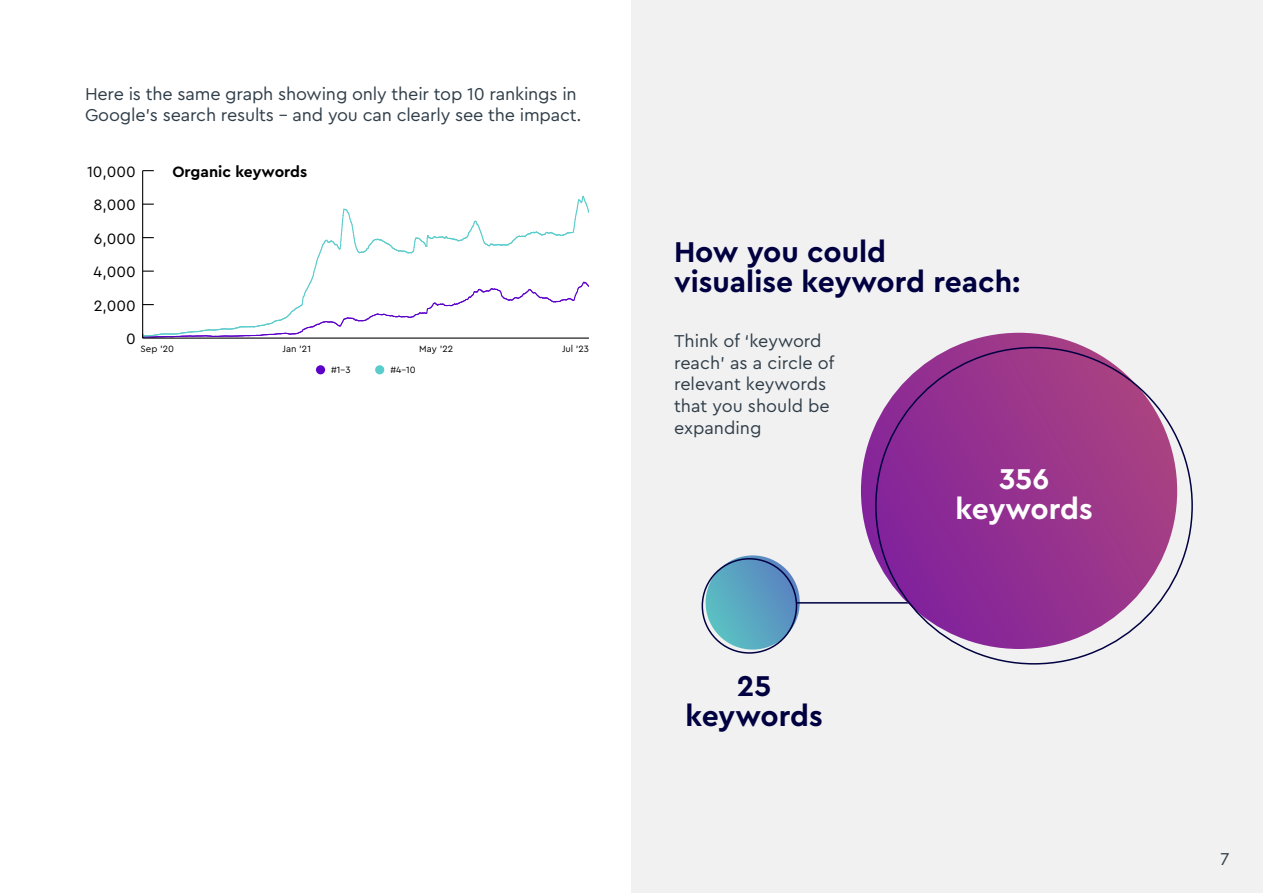
<style>
.page{position:relative;width:1263px;height:893px;background:#fff}
.page>*{position:absolute;margin:0;border:0;box-sizing:border-box;transform-origin:0 0}
.t1{font:700 30px/30px "Cera Pro";color:#000041;text-align:center}
.t2{font:700 30px/30px "Cera Pro";color:#fff;text-align:center}
.t3{font:18px/21.6px "Cera Pro";letter-spacing:-.01em;color:#303e49}
.t4{font:15.75px "Cera Pro";color:#000}
.t5{font:700 15.75px "Cera Pro";color:#000}
.t6{font:9.6px "Cera Pro";color:#000}
</style>
<div class="page">
<div style="left:631px;top:0;width:632px;height:893px;background:#f1f1f2"></div>
<svg style="left:701px;top:555px;width:99px;height:99px"></svg>
<hr style="left:796px;top:602px;width:130px;height:2px;background:#000041">
<svg style="left:861px;top:333px;width:221px;height:271px"></svg>
<svg style="left:874px;top:346px;width:319px;height:319px"></svg>
<svg style="left:143px;top:196px;width:446px;height:142px"></svg>
<hr style="left:143px;top:338px;width:446px;height:1px;background:#000">
<hr style="left:142px;top:171px;width:1px;height:167px;background:#000">
<div style="left:316px;top:365px;width:9px;height:9px;background:#5a00c9;border-radius:50%"></div>
<div style="left:375px;top:365px;width:9px;height:9px;background:#5acccc;border-radius:50%"></div>
<p class="t3" style="left:85px;top:82px;width:498px">Here is the same graph showing only their top 10 rankings in<br>Google’s search results - and you can clearly see the impact.</p>
<p class="t4" style="left:87px;top:161px;width:50px">10,000</p>
<p class="t4" style="left:93px;top:194px;width:44px">8,000</p>
<p class="t4" style="left:94px;top:228px;width:43px">6,000</p>
<p class="t4" style="left:94px;top:261px;width:44px">4,000</p>
<p class="t4" style="left:94px;top:295px;width:43px">2,000</p>
<p class="t5" style="left:172px;top:161px;width:136px">Organic keywords</p>
<p class="t4" style="left:126px;top:328px;width:11px">0</p>
<p class="t6" style="left:141px;top:343px;width:35px">Sep '20</p>
<p class="t6" style="left:283px;top:343px;width:30px">Jan '21</p>
<p class="t6" style="left:419px;top:343px;width:35px">May '22</p>
<p class="t6" style="left:562px;top:343px;width:29px">Jul '23</p>
<p class="t6" style="left:331px;top:363px;width:21px">#1–3</p>
<p class="t6" style="left:390px;top:363px;width:27px">#4–10</p>
<h1 class="t1" style="left:674px;top:236px;width:348px;text-align:left">How you could<br>visualise keyword reach:</h1>
<p class="t3" style="left:674px;top:330px;width:162px">Think of ‘keyword reach’ as a circle of relevant keywords that you should be expanding</p>
<h1 class="t1" style="left:685px;top:669px;width:139px">25 keywords</h1>
<h1 class="t2" style="left:955px;top:462px;width:139px">356 keywords</h1>
<p class="t3" style="left:1220px;top:847px;width:11px">7</p>
</div>
